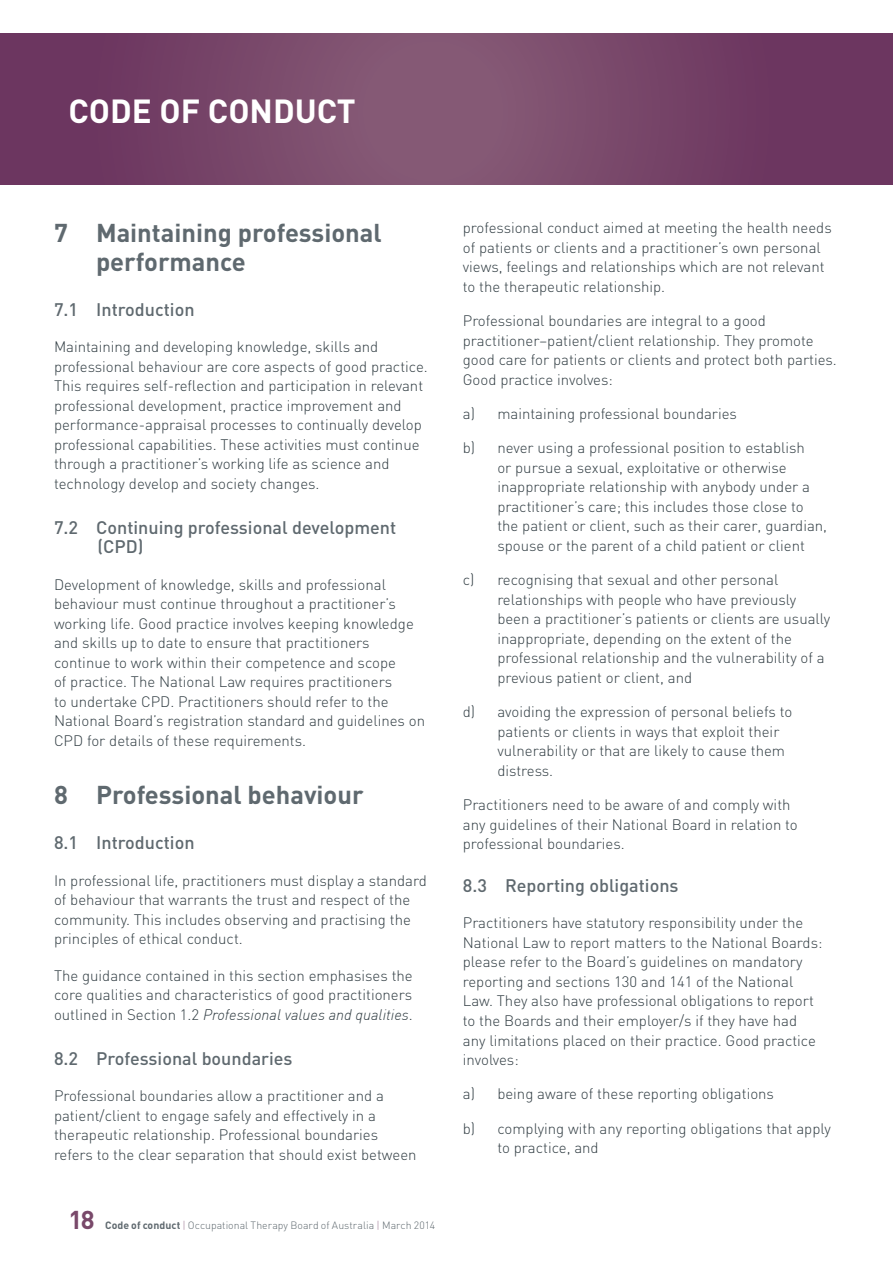
<style>
.page{position:relative;width:893px;height:1263px;background:#fff}
.page>*{position:absolute;margin:0;border:0;box-sizing:border-box;transform-origin:0 0}
.t1{font:700 33px "DIN";color:#fff}
.t2{font:700 25.5px/28.5px "DIN";color:#5f696f}
.t3{font:700 25.5px "DIN";color:#79496a}
.t4{font:500 18px/19.5px "DIN";color:#5f696f}
.t5{font:300 15px/19.5px "DIN";color:#303c42}
.t6{font:300 10.5px "DIN";color:#5f696f}
.s1{font-style:italic}
.s2{font-weight:700}
.s3{color:#a17f97}
</style>
<div class="page">
<svg style="left:0;top:34px;width:893px;height:150px;background:#764568"></svg>
<h1 class="t1" style="left:68px;top:90px;width:289px">CODE OF CONDUCT</h1>
<h2 class="t2" style="left:96px;top:218px;width:287px;text-indent:-42px">7 Maintaining professional performance</h2>
<p class="t4" style="left:54px;top:299px;width:142px">7.1 Introduction</p>
<p class="t5" style="left:54px;top:337px;width:375px">Maintaining and developing knowledge, skills and professional behaviour are core aspects of good practice.<br>This requires self-reflection and participation in relevant professional development, practice improvement and performance-appraisal processes to continually develop professional capabilities. These activities must continue through a practitioner’s working life as science and technology develop and society changes.</p>
<p class="t4" style="left:98px;top:517px;width:300px;text-indent:-44px">7.2 Continuing professional development (CPD)</p>
<p class="t5" style="left:54px;top:575px;width:373px">Development of knowledge, skills and professional behaviour must continue throughout a practitioner’s working life. Good practice involves keeping knowledge and skills up to date to ensure that practitioners continue to work within their competence and scope<br>of practice. The National Law requires practitioners<br>to undertake CPD. Practitioners should refer to the National Board’s registration standard and guidelines on CPD for details of these requirements.</p>
<h2 class="t2" style="left:54px;top:780px;width:311px">8 Professional behaviour</h2>
<p class="t4" style="left:54px;top:832px;width:142px">8.1 Introduction</p>
<p class="t5" style="left:54px;top:870px;width:374px">In professional life, practitioners must display a standard of behaviour that warrants the trust and respect of the community. This includes observing and practising the principles of ethical conduct.</p>
<p class="t5" style="left:54px;top:965px;width:360px;text-align:justify">The guidance contained in this section emphasises the core qualities and characteristics of good practitioners outlined in Section 1.2 <span class="s1">Professional values and qualities</span>.</p>
<p class="t4" style="left:54px;top:1048px;width:240px">8.2 Professional boundaries</p>
<p class="t5" style="left:54px;top:1086px;width:364px">Professional boundaries allow a practitioner and a patient/client to engage safely and effectively in a therapeutic relationship. Professional boundaries refers to the clear separation that should exist between</p>
<h2 class="t3" style="left:68px;top:1203px;width:28px">18</h2>
<p class="t6" style="left:105px;top:1219px;width:332px"><span class="s2">Code of conduct</span> <span class="s3">|</span> Occupational Therapy Board of Australia <span class="s3">|</span> March 2014</p>
<p class="t5" style="left:463px;top:218px;width:370px">professional conduct aimed at meeting the health needs of patients or clients and a practitioner’s own personal views, feelings and relationships which are not relevant to the therapeutic relationship.</p>
<p class="t5" style="left:463px;top:311px;width:375px">Professional boundaries are integral to a good practitioner–patient/client relationship. They promote good care for patients or clients and protect both parties.<br>Good practice involves:</p>
<p class="t5" style="left:463px;top:404px;width:276px">a) maintaining professional boundaries</p>
<p class="t5" style="left:497px;top:438px;width:331px;text-indent:-34px">b) never using a professional position to establish<br>or pursue a sexual, exploitative or otherwise inappropriate relationship with anybody under a practitioner’s care; this includes those close to the patient or client, such as their carer, guardian, spouse or the parent of a child patient or client</p>
<p class="t5" style="left:497px;top:570px;width:334px;text-indent:-34px">c) recognising that sexual and other personal relationships with people who have previously been a practitioner’s patients or clients are usually inappropriate, depending on the extent of the professional relationship and the vulnerability of a previous patient or client, and</p>
<p class="t5" style="left:497px;top:702px;width:297px;text-indent:-34px">d) avoiding the expression of personal beliefs to patients or clients in ways that exploit their vulnerability or that are likely to cause them distress.</p>
<p class="t5" style="left:463px;top:795px;width:336px">Practitioners need to be aware of and comply with any guidelines of their National Board in relation to professional boundaries.</p>
<p class="t4" style="left:463px;top:875px;width:217px">8.3 Reporting obligations</p>
<p class="t5" style="left:463px;top:913px;width:361px">Practitioners have statutory responsibility under the National Law to report matters to the National Boards: please refer to the Board’s guidelines on mandatory reporting and sections 130 and 141 of the National Law. They also have professional obligations to report to the Boards and their employer/s if they have had any limitations placed on their practice. Good practice involves:</p>
<p class="t5" style="left:463px;top:1084px;width:313px">a) being aware of these reporting obligations</p>
<p class="t5" style="left:497px;top:1118px;width:335px;text-indent:-34px">b) complying with any reporting obligations that apply to practice, and</p>
</div>
